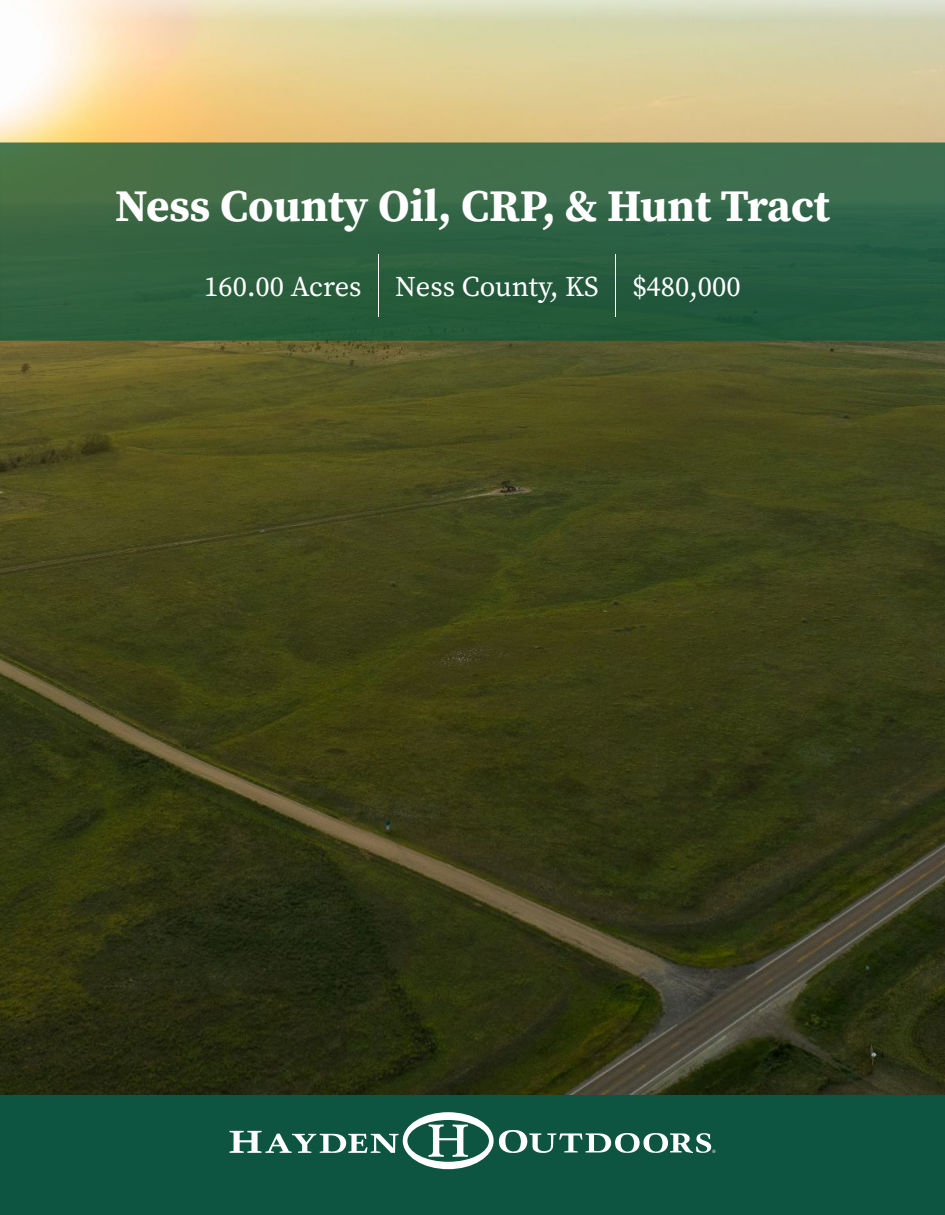
<style>
.page{position:relative;width:945px;height:1215px;background:#fff}
.page>*{position:absolute;margin:0;border:0;box-sizing:border-box;transform-origin:0 0}
.Property_Summary_Bod{font:100 67.5px "Lato";color:#fff}
.Property_Summary_Bod-2{font:700 45px "Source Serif Pro";color:#fff}
.Property_Summary_Bod-3{font:28.5px "Source Serif Pro";color:#fff}
</style>
<div class="page">
<img style="left:0;top:0;width:945px;height:1096px">
<div style="left:0;top:143px;width:945px;height:198px;background:linear-gradient(to bottom,#45724e,#1e5537);border:2px solid #0a543a"></div>
<div style="left:0;top:1096px;width:945px;height:119px;background:#0d5540"></div>
<svg style="left:230px;top:1112px;width:486px;height:57px"></svg>
<p class="Property_Summary_Bod-2" style="left:115px;top:175px;width:716px">Ness County Oil, CRP, &amp; Hunt Tract</p>
<p class="Property_Summary_Bod-3" style="left:204px;top:267px;width:159px">160.00 Acres</p>
<p class="Property_Summary_Bod" style="left:368px;top:246px;width:22px">|</p>
<p class="Property_Summary_Bod-3" style="left:395px;top:267px;width:205px">Ness County, KS</p>
<p class="Property_Summary_Bod" style="left:606px;top:246px;width:22px">|</p>
<p class="Property_Summary_Bod-3" style="left:632px;top:267px;width:110px">$480,000</p>
</div>
